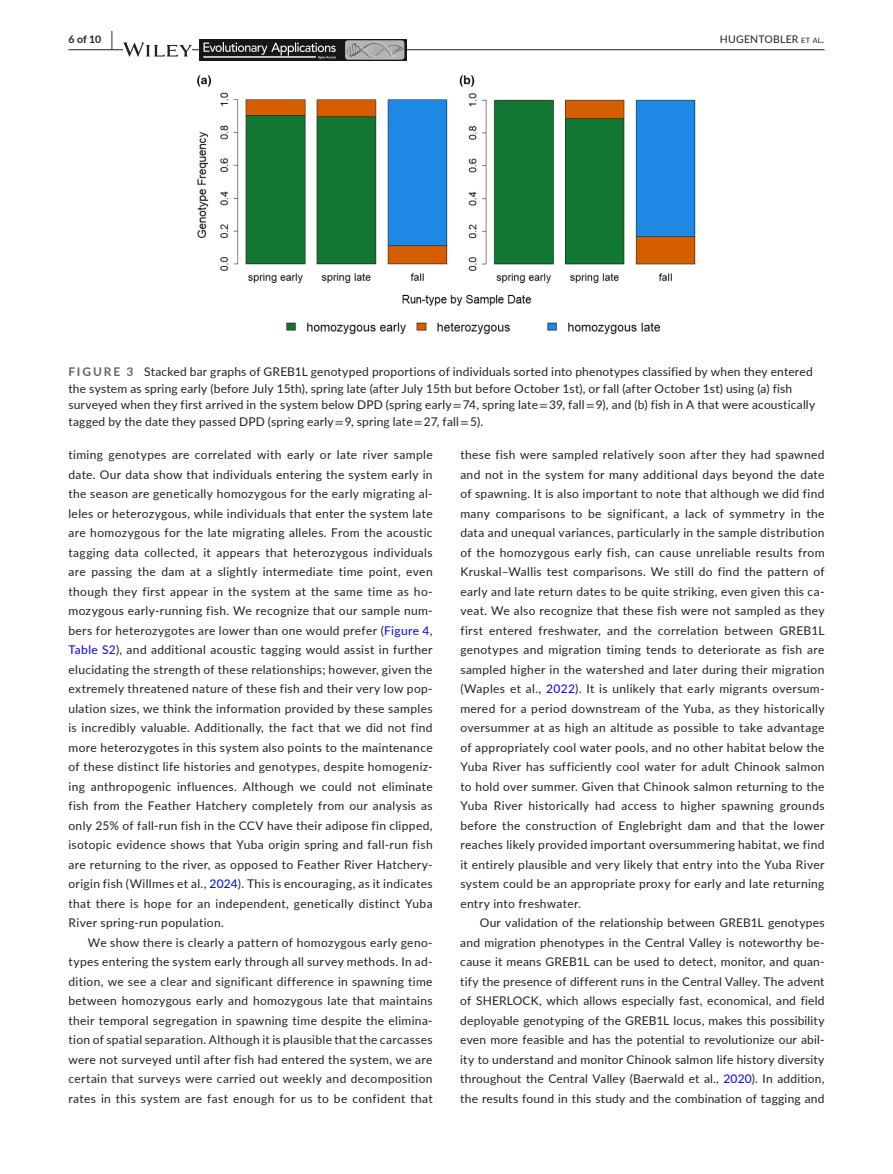
<style>
.page{position:relative;width:893px;height:1174px;background:#fff}
.page>*{position:absolute;margin:0;border:0;box-sizing:border-box;transform-origin:0 0}
.t1{font:12px/19.5px "Lato";letter-spacing:.015em;color:#231f20;text-align:justify}
.t2{font:10.5px "Lato";letter-spacing:.02em;color:#231f20}
.t3{font:700 10.5px "Lato";color:#231f20}
.s1{font-size:19.5px}
.s2{font-size:7.35px}
.s3{font-weight:700;color:#636366}
.s4{font-family:"STIX"}
.s5{color:#00f}
</style>
<div class="page">
<hr style="left:68px;top:49px;width:756px;height:1px;background:#231f20">
<svg style="left:123px;top:42px;width:69px;height:15px"></svg>
<img style="left:200px;top:39px;width:206px;height:21px">
<img style="left:197px;top:75px;width:499px;height:260px">
<p class="t3" style="left:68px;top:31px;width:46px">6 of 10 <span class="s1">|</span></p>
<p class="t2" style="left:720px;top:31px;width:106px">HUGENTOBLER <span class="s2">et al</span>.</p>
<p class="t1" style="left:68px;top:363px;width:748px;line-height:16.5px;text-align:left"><span class="s3">FIGURE 3</span> Stacked bar graphs of GREB1L genotyped proportions of individuals sorted into phenotypes classified by when they entered the system as spring early (before July 15th), spring late (after July 15th but before October 1st), or fall (after October 1st) using (a) fish surveyed when they first arrived in the system below DPD (spring early <span class="s4">=</span> 74, spring late <span class="s4">=</span> 39, fall <span class="s4">=</span> 9), and (b) fish in A that were acoustically tagged by the date they passed DPD (spring early <span class="s4">=</span> 9, spring late <span class="s4">=</span> 27, fall <span class="s4">=</span> 5).</p>
<p class="t1" style="left:68px;top:444px;width:366px">timing genotypes are correlated with early or late river sample date. Our data show that individuals entering the system early in the season are genetically homozygous for the early migrating al&shy;leles or heterozygous, while individuals that enter the system late are homozygous for the late migrating alleles. From the acoustic tagging data collected, it appears that heterozygous individuals are passing the dam at a slightly intermediate time point, even though they first appear in the system at the same time as ho&shy;mozygous early-running fish. We recognize that our sample num&shy;bers for heterozygotes are lower than one would prefer (<span class="s5">Figure 4</span>, <span class="s5">Table S2</span>), and additional acoustic tagging would assist in further elucidating the strength of these relationships; however, given the extremely threatened nature of these fish and their very low pop&shy;ulation sizes, we think the information provided by these samples is incredibly valuable. Additionally, the fact that we did not find more heterozygotes in this system also points to the maintenance of these distinct life histories and genotypes, despite homogeniz&shy;ing anthropogenic influences. Although we could not eliminate fish from the Feather Hatchery completely from our analysis as only 25% of fall-run fish in the CCV have their adipose fin clipped, isotopic evidence shows that Yuba origin spring and fall-run fish are returning to the river, as opposed to Feather River Hatchery&shy;origin fish (Willmes et al., <span class="s5">2024</span>). This is encouraging, as it indicates that there is hope for an independent, genetically distinct Yuba River spring-run population.</p>
<p class="t1" style="left:68px;top:932px;width:366px;text-indent:20px">We show there is clearly a pattern of homozygous early geno&shy;types entering the system early through all survey methods. In ad&shy;dition, we see a clear and significant difference in spawning time between homozygous early and homozygous late that maintains their temporal segregation in spawning time despite the elimina&shy;tion of spatial separation. Although it is plausible that the carcasses were not surveyed until after fish had entered the system, we are certain that surveys were carried out weekly and decomposition rates in this system are fast enough for us to be confident that</p>
<p class="t1" style="left:460px;top:444px;width:366px">these fish were sampled relatively soon after they had spawned and not in the system for many additional days beyond the date of spawning. It is also important to note that although we did find many comparisons to be significant, a lack of symmetry in the data and unequal variances, particularly in the sample distribution of the homozygous early fish, can cause unreliable results from Kruskal–Wallis test comparisons. We still do find the pattern of early and late return dates to be quite striking, even given this ca&shy;veat. We also recognize that these fish were not sampled as they first entered freshwater, and the correlation between GREB1L genotypes and migration timing tends to deteriorate as fish are sampled higher in the watershed and later during their migration (Waples et al., <span class="s5">2022</span>). It is unlikely that early migrants oversum&shy;mered for a period downstream of the Yuba, as they historically oversummer at as high an altitude as possible to take advantage of appropriately cool water pools, and no other habitat below the Yuba River has sufficiently cool water for adult Chinook salmon to hold over summer. Given that Chinook salmon returning to the Yuba River historically had access to higher spawning grounds before the construction of Englebright dam and that the lower reaches likely provided important oversummering habitat, we find it entirely plausible and very likely that entry into the Yuba River system could be an appropriate proxy for early and late returning entry into freshwater.</p>
<p class="t1" style="left:460px;top:912px;width:366px;text-indent:20px">Our validation of the relationship between GREB1L genotypes and migration phenotypes in the Central Valley is noteworthy be&shy;cause it means GREB1L can be used to detect, monitor, and quan&shy;tify the presence of different runs in the Central Valley. The advent of SHERLOCK, which allows especially fast, economical, and field deployable genotyping of the GREB1L locus, makes this possibility even more feasible and has the potential to revolutionize our abil&shy;ity to understand and monitor Chinook salmon life history diversity throughout the Central Valley (Baerwald et al., <span class="s5">2020</span>). In addition, the results found in this study and the combination of tagging and</p>
</div>
